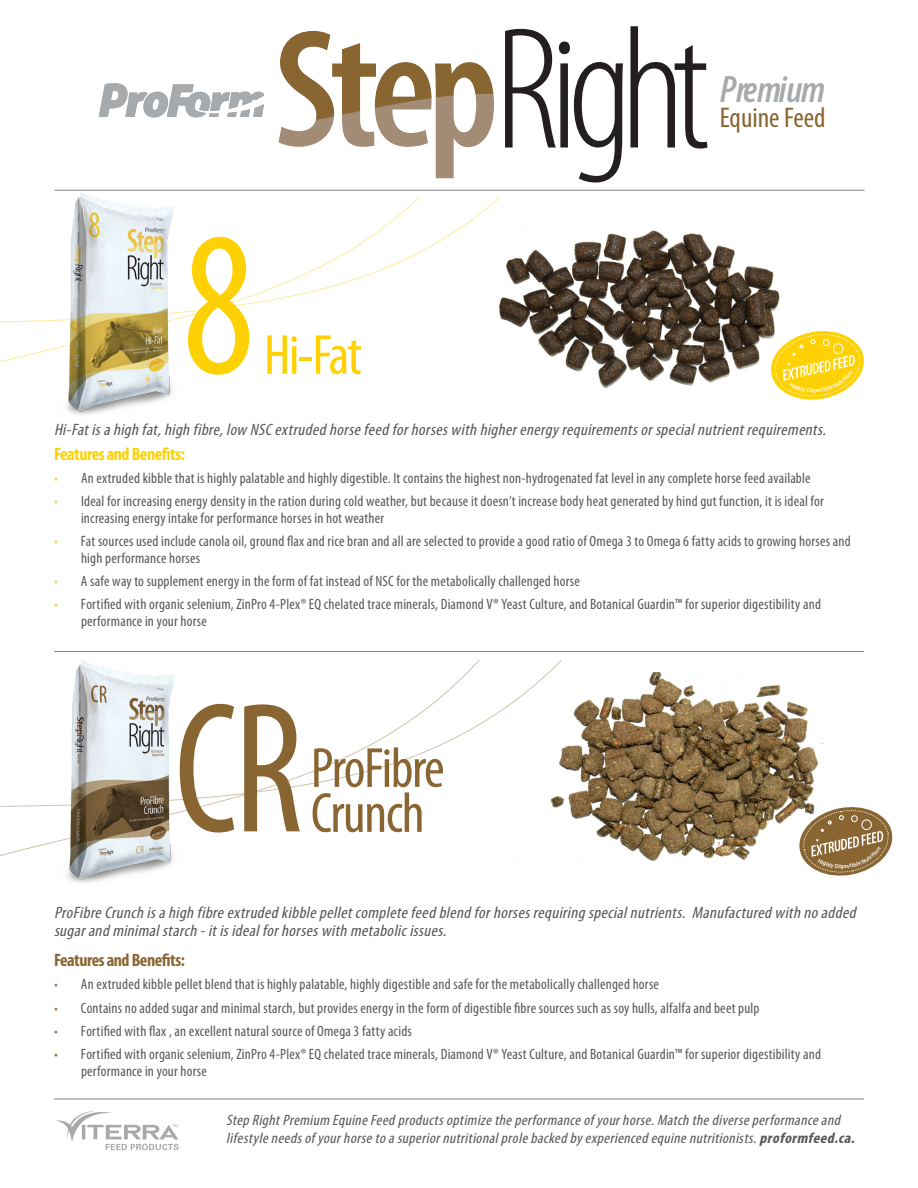
<style>
.page{position:relative;width:918px;height:1188px;background:#fff}
.page>*{position:absolute;margin:0;border:0;box-sizing:border-box;transform-origin:0 0}
.t1{font:condensed 207.15px "Myriad Pro";color:#fed105;scale:.9 1}
.t2{font:condensed 187.5px "Myriad Pro";color:#896531;scale:.9 1}
.t3{font:condensed 57px "Myriad Pro";letter-spacing:-.025em;color:#896531}
.t4{font:condensed 57px "Myriad Pro";color:#fed105}
.t5{font:italic 600 condensed 38.4px "Myriad Pro";letter-spacing:-.015em;color:#a7aaac}
.t6{font:condensed 28.65px "Myriad Pro";color:#896531}
.t7{font:700 condensed 18px "Myriad Pro";letter-spacing:-.025em;color:#896531}
.t8{font:700 condensed 18px "Myriad Pro";letter-spacing:-.025em;color:#fed105}
.t9{font:italic condensed 16.5px/18px "Myriad Pro";letter-spacing:.025em;color:#57585a;scale:1.05 1}
.t10{font:condensed 15px/16.5px "Myriad Pro";letter-spacing:.015em;color:#57585a}
.t11{font:italic condensed 15px/18px "Myriad Pro";color:#57585a;scale:1.05 1}
.s1{color:#fed84d}
.s2{color:#9f7e51}
.s3{font-weight:700}
</style>
<div class="page">
<img style="left:553px;top:672px;width:270px;height:189px">
<svg style="left:0;top:198px;width:500px;height:165px"></svg>
<svg style="left:543px;top:660px;width:81px;height:147px"></svg>
<svg style="left:0;top:660px;width:543px;height:198px"></svg>
<img style="left:53px;top:189px;width:133px;height:226px">
<img style="left:55px;top:659px;width:133px;height:224px">
<img style="left:488px;top:224px;width:292px;height:165px">
<hr style="left:54px;top:1099px;width:810px;height:1px;background:#808285">
<hr style="left:54px;top:651px;width:810px;height:1px;background:#808285">
<svg style="left:55px;top:1111px;width:124px;height:39px"></svg>
<hr style="left:55px;top:190px;width:810px;height:1px;background:#808285">
<svg style="left:99px;top:83px;width:165px;height:34px"></svg>
<svg style="left:279px;top:31px;width:215px;height:147px"></svg>
<svg style="left:505px;top:26px;width:203px;height:157px"></svg>
<svg style="left:768px;top:327px;width:96px;height:73px"></svg>
<svg style="left:796px;top:803px;width:97px;height:73px"></svg>
<p class="t1" style="left:183px;top:179px;width:81px">8</p>
<p class="t4" style="left:264px;top:321px;width:99px">Hi-Fat</p>
<h3 class="t5" style="left:720px;top:69px;width:107px">Premium</h3>
<h3 class="t6" style="left:720px;top:100px;width:107px">Equine Feed</h3>
<p class="t9" style="left:54px;top:420px;width:741px">Hi-Fatisahigh fat,high fibre,low NSCextruded horsefeed forhorseswith higherenergyrequirementsorspecialnutrientrequirements.</p>
<p class="t8" style="left:54px;top:443px;width:132px">Features and Benefits:</p>
<p class="t10" style="left:54px;top:470px;width:758px"><span class="s1">•</span> An extruded kibble that is highly palatable and highly digestible. It contains the highest non-hydrogenated fat level in any complete horse feed available</p>
<p class="t10" style="left:81px;top:493px;width:744px;text-indent:-27px"><span class="s1">•</span> Ideal for increasing energy density in the ration during cold weather, but because it doesn’t increase body heat generated by hind gut function, it is ideal for increasing energy intake for performance horses in hot weather</p>
<p class="t10" style="left:81px;top:533px;width:771px;text-indent:-27px"><span class="s1">•</span> Fat sources used include canola oil, ground flax and rice bran and all are selected to provide a good ratio of Omega 3 to Omega 6 fatty acids to growing horses and high performance horses</p>
<p class="t10" style="left:54px;top:572px;width:528px"><span class="s1">•</span> A safe way to supplement energy in the form of fat instead of NSC for the metabolically challenged horse</p>
<p class="t10" style="left:81px;top:596px;width:741px;text-indent:-27px"><span class="s1">•</span> Fortified with organic selenium, ZinPro 4-Plex® EQ chelated trace minerals, Diamond V® Yeast Culture, and Botanical Guardin™ for superior digestibility and performance in your horse</p>
<p class="t2" style="left:174px;top:656px;width:144px">CR</p>
<p class="t3" style="left:311px;top:734px;width:135px">ProFibre</p>
<p class="t3" style="left:311px;top:779px;width:115px">Crunch</p>
<p class="t9" style="left:54px;top:904px;width:769px">ProFibreCrunch isahigh fibreextruded kibblepelletcompletefeed blend forhorsesrequiring specialnutrients. Manufactured with noadded sugarand minimalstarch -itisidealforhorseswith metabolicissues.</p>
<p class="t7" style="left:54px;top:949px;width:132px">Features and Benefits:</p>
<p class="t10" style="left:54px;top:976px;width:607px"><span class="s2">•</span> An extruded kibble pellet blend that is highly palatable, highly digestible and safe for the metabolically challenged horse</p>
<p class="t10" style="left:54px;top:999px;width:707px"><span class="s2">•</span> Contains no added sugar and minimal starch, but provides energy in the form of digestible fibre sources such as soy hulls, alfalfa and beet pulp</p>
<p class="t10" style="left:54px;top:1022px;width:359px"><span class="s2">•</span> Fortified with flax , an excellent natural source of Omega 3 fatty acids</p>
<p class="t10" style="left:81px;top:1046px;width:741px;text-indent:-27px"><span class="s2">•</span> Fortified with organic selenium, ZinPro 4-Plex® EQ chelated trace minerals, Diamond V® Yeast Culture, and Botanical Guardin™ for superior digestibility and performance in your horse</p>
<p class="t11" style="left:226px;top:1111px;width:604px">Step RightPremium EquineFeed productsoptimizetheperformanceof yourhorse.Match thediverseperformanceand lifestyleneedsof yourhorsetoasuperiornutritionalprolebacked byexperienced equinenutritionists.<span class="s3">proformfeed.ca.</span></p>
</div>
